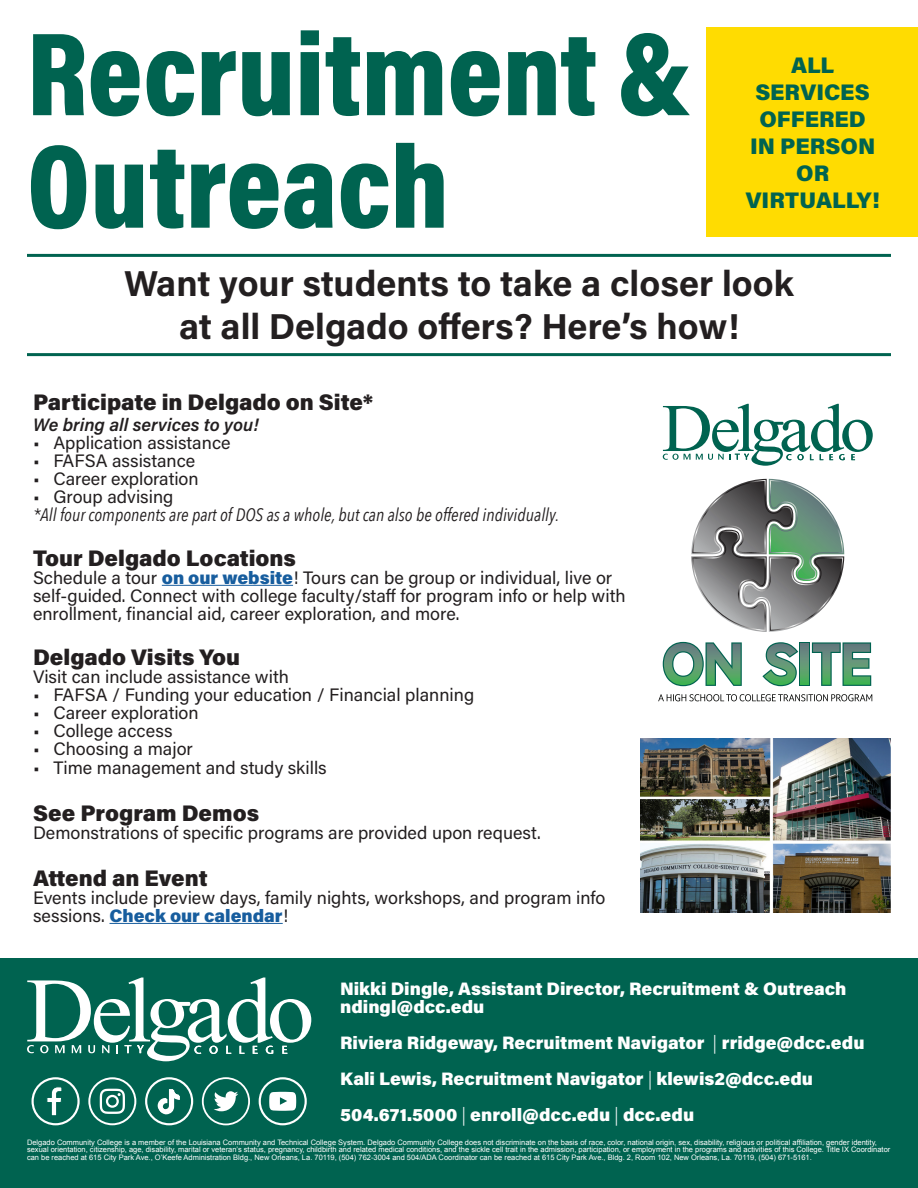
<style>
.page{position:relative;width:918px;height:1188px;background:#fff}
.page>*{position:absolute;margin:0;border:0;box-sizing:border-box;transform-origin:0 0}
.t1{font:900 120px/112.5px "Acumin Pro Cond";color:#006350}
.t2{font:700 36px "Acumin Pro";color:#231f20}
.t3{font:900 22.5px "Acumin Pro";color:#231f20}
.t4{font:900 22.5px/27px "Acumin Pro";color:#006350;text-align:center}
.t5{font:18px/18px "Acumin Pro";color:#231f20}
.t6{font:900 18px/18px "Acumin Pro";color:#fff}
.t7{font:italic 18px "Avenir Next Condensed";color:#231f20}
.t8{font:italic 600 18px "Acumin Pro";color:#231f20}
.t9{font:7.5px/7.5px "Arial";color:#fff}
.s1{font-weight:900;color:#175d9e}
.s2{font-weight:200}
</style>
<div class="page">
<div style="left:706px;top:27px;width:212px;height:210px;background:#ffdc01"></div>
<div style="left:0;top:958px;width:918px;height:230px;background:#006350"></div>
<hr style="left:162px;top:585px;width:131px;height:1px;background:#175d9e">
<hr style="left:110px;top:923px;width:173px;height:1px;background:#175d9e">
<svg style="left:27px;top:978px;width:284px;height:83px"></svg>
<svg style="left:32px;top:1077px;width:48px;height:48px"></svg>
<svg style="left:259px;top:1077px;width:48px;height:48px"></svg>
<svg style="left:88px;top:1077px;width:48px;height:48px"></svg>
<svg style="left:145px;top:1077px;width:48px;height:48px"></svg>
<svg style="left:202px;top:1077px;width:48px;height:48px"></svg>
<hr style="left:27px;top:254px;width:864px;height:3px;background:#006350">
<hr style="left:27px;top:353px;width:864px;height:3px;background:#006350">
<svg style="left:663px;top:404px;width:210px;height:62px"></svg>
<svg style="left:691px;top:479px;width:153px;height:153px"></svg>
<svg style="left:663px;top:642px;width:79px;height:44px"></svg>
<svg style="left:762px;top:642px;width:36px;height:44px"></svg>
<svg style="left:799px;top:642px;width:11px;height:44px"></svg>
<svg style="left:801px;top:644px;width:8px;height:41px"></svg>
<svg style="left:812px;top:642px;width:59px;height:44px"></svg>
<svg style="left:658px;top:694px;width:214px;height:7px"></svg>
<img style="left:640px;top:739px;width:251px;height:174px">
<p class="t1" style="left:27px;top:15px;width:666px">Recruitment &amp;<br>Outreach</p>
<p class="t4" style="left:755px;top:50px;width:116px">ALL<br>SERVICES<br>OFFERED</p>
<p class="t4" style="left:750px;top:131px;width:127px">IN PERSON</p>
<p class="t4" style="left:796px;top:158px;width:35px">OR</p>
<p class="t4" style="left:746px;top:185px;width:135px">VIRTUALLY!</p>
<p class="t2" style="left:124px;top:258px;width:671px">Want your students to take a closer look</p>
<p class="t2" style="left:179px;top:301px;width:561px">at all Delgado offers? Here’s how!</p>
<p class="t3" style="left:33px;top:386px;width:342px">Participate in Delgado on Site*</p>
<p class="t8" style="left:33px;top:412px;width:227px">We bring all services to you!</p>
<p class="t5" style="left:33px;top:433px;width:199px">• Application assistance</p>
<p class="t5" style="left:33px;top:451px;width:164px">• FAFSA assistance</p>
<p class="t5" style="left:33px;top:469px;width:167px">• Career exploration</p>
<p class="t5" style="left:33px;top:487px;width:142px">• Group advising</p>
<p class="t7" style="left:33px;top:503px;width:528px">*All four components are part of DOS as a whole, but can also be offered individually.</p>
<p class="t3" style="left:33px;top:542px;width:265px">Tour Delgado Locations</p>
<p class="t5" style="left:33px;top:568px;width:594px">Schedule a tour <span class="s1">on our website</span>! Tours can be group or individual, live or self-guided. Connect with college faculty/staff for program info or help with enrollment, financial aid, career exploration, and more.</p>
<p class="t3" style="left:33px;top:641px;width:209px">Delgado Visits You</p>
<p class="t5" style="left:33px;top:667px;width:257px">Visit can include assistance with</p>
<p class="t5" style="left:33px;top:685px;width:443px">• FAFSA / Funding your education / Financial planning</p>
<p class="t5" style="left:33px;top:703px;width:167px">• Career exploration</p>
<p class="t5" style="left:33px;top:721px;width:141px">• College access</p>
<p class="t5" style="left:33px;top:739px;width:161px">• Choosing a major</p>
<p class="t5" style="left:33px;top:758px;width:295px">• Time management and study skills</p>
<p class="t3" style="left:33px;top:797px;width:228px">See Program Demos</p>
<p class="t5" style="left:33px;top:823px;width:509px">Demonstrations of specific programs are provided upon request.</p>
<p class="t3" style="left:33px;top:862px;width:176px">Attend an Event</p>
<p class="t5" style="left:33px;top:888px;width:574px">Events include preview days, family nights, workshops, and program info sessions. <span class="s1">Check our calendar</span>!</p>
<p class="t6" style="left:340px;top:979px;width:508px">Nikki Dingle, Assistant Director, Recruitment &amp; Outreach ndingl@dcc.edu</p>
<p class="t6" style="left:340px;top:1033px;width:526px">Riviera Ridgeway, Recruitment Navigator <span class="s2">|</span> rridge@dcc.edu</p>
<p class="t6" style="left:340px;top:1069px;width:474px">Kali Lewis, Recruitment Navigator <span class="s2">|</span> klewis2@dcc.edu</p>
<p class="t6" style="left:340px;top:1105px;width:355px">504.671.5000 <span class="s2">|</span> enroll@dcc.edu <span class="s2">|</span> dcc.edu</p>
<p class="t9" style="left:27px;top:1138px;width:865px">Delgado Community College is a member of the Louisiana Community and Technical College System. Delgado Community College does not discriminate on the basis of race, color, national origin, sex, disability, religious or political affiliation, gender identity, sexual orientation, citizenship, age, disability, marital or veteran’s status, pregnancy, childbirth and related medical conditions, and the sickle cell trait in the admission, participation, or employment in the programs and activities of this College. Title IX Coordinator can be reached at 615 City Park Ave., O’Keefe Administration Bldg., New Orleans, La. 70119, (504) 762-3004 and 504/ADA Coordinator can be reached at 615 City Park Ave., Bldg. 2, Room 102, New Orleans, La. 70119, (504) 671-5161.</p>
</div>
